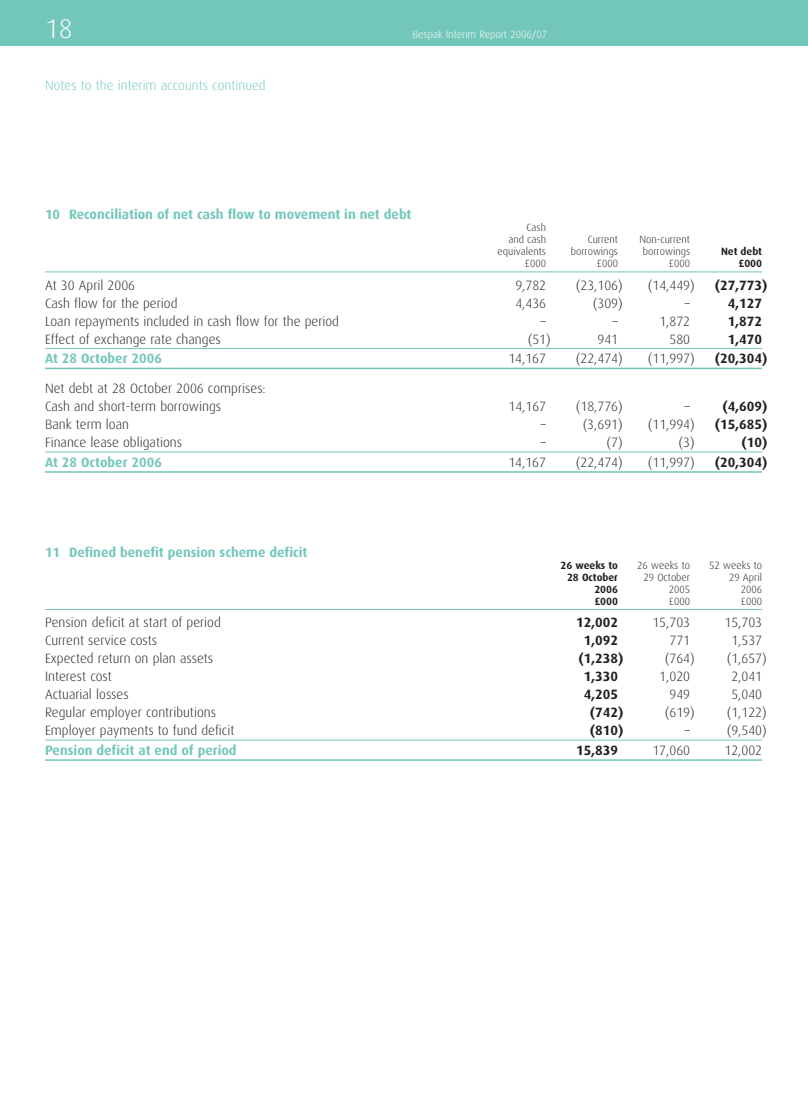
<style>
.page{position:relative;width:808px;height:1106px;background:#fff}
.page>*{position:absolute;margin:0;border:0;box-sizing:border-box;transform-origin:0 0}
.t1{font:300 27px "Dax OT";color:#fff}
.t2{font:300 13.5px/18px "Dax OT";color:#231f20}
.t3{font:700 13.5px "Dax OT";color:#73c7ba}
.t4{font:700 13.5px "Dax OT";color:#231f20}
.t5{font:300 13.5px "Dax OT";color:#73c7ba}
.t6{font:300 10.5px/12px "Dax OT";color:#231f20;text-align:right}
.t7{font:700 10.5px "Dax OT";color:#231f20}
.t8{font:300 10.5px "Dax OT";color:#fff}
.s1{font-weight:300}
</style>
<div class="page">
<div style="left:0;top:0;width:808px;height:45px;background:#73c7ba"></div>
<hr style="left:45px;top:272px;width:717px;height:1px;background:#73c7ba">
<hr style="left:45px;top:348px;width:717px;height:1px;background:#73c7ba">
<hr style="left:45px;top:368px;width:717px;height:1px;background:#73c7ba">
<hr style="left:45px;top:451px;width:717px;height:1px;background:#73c7ba">
<hr style="left:45px;top:471px;width:717px;height:1px;background:#73c7ba">
<hr style="left:45px;top:609px;width:717px;height:1px;background:#73c7ba">
<hr style="left:45px;top:739px;width:717px;height:1px;background:#73c7ba">
<hr style="left:45px;top:759px;width:717px;height:1px;background:#73c7ba">
<h1 class="t1" style="left:45px;top:19px;width:29px">18</h1>
<p class="t8" style="left:412px;top:30px;width:136px">Bespak Interim Report 2006/07</p>
<p class="t5" style="left:45px;top:81px;width:222px">Notes to the interim accounts continued</p>
<p class="t3" style="left:45px;top:210px;width:368px">10 Reconciliation of net cash flow to movement in net debt</p>
<p class="t6" style="left:508px;top:223px;width:39px">Cash and cash</p>
<p class="t6" style="left:588px;top:235px;width:32px">Current</p>
<p class="t6" style="left:639px;top:235px;width:52px">Non-current</p>
<p class="t6" style="left:498px;top:247px;width:50px">equivalents</p>
<p class="t6" style="left:571px;top:247px;width:49px">borrowings</p>
<p class="t6" style="left:643px;top:247px;width:49px">borrowings</p>
<p class="t7" style="left:721px;top:248px;width:43px">Net debt</p>
<p class="t6" style="left:525px;top:259px;width:23px">£000</p>
<p class="t6" style="left:597px;top:259px;width:23px">£000</p>
<p class="t6" style="left:669px;top:259px;width:23px">£000</p>
<p class="t7" style="left:738px;top:260px;width:25px">£000</p>
<p class="t2" style="left:45px;top:277px;width:92px">At 30 April 2006</p>
<p class="t2" style="left:515px;top:277px;width:32px">9,782</p>
<p class="t2" style="left:576px;top:277px;width:48px">(23,106)</p>
<p class="t2" style="left:648px;top:277px;width:48px">(14,449)</p>
<p class="t4" style="left:715px;top:280px;width:54px">(27,773)</p>
<p class="t2" style="left:45px;top:295px;width:134px">Cash flow for the period</p>
<p class="t2" style="left:515px;top:295px;width:32px">4,436</p>
<p class="t2" style="left:593px;top:295px;width:31px">(309)</p>
<p class="t2" style="left:685px;top:295px;width:7px">–</p>
<p class="t4" style="left:728px;top:298px;width:36px">4,127</p>
<p class="t2" style="left:45px;top:313px;width:296px">Loan repayments included in cash flow for the period</p>
<p class="t2" style="left:541px;top:313px;width:7px">–</p>
<p class="t2" style="left:613px;top:313px;width:7px">–</p>
<p class="t2" style="left:659px;top:313px;width:32px">1,872</p>
<p class="t4" style="left:728px;top:316px;width:36px">1,872</p>
<p class="t2" style="left:45px;top:331px;width:177px">Effect of exchange rate changes</p>
<p class="t2" style="left:528px;top:331px;width:25px">(51)</p>
<p class="t2" style="left:597px;top:331px;width:22px">941</p>
<p class="t2" style="left:669px;top:331px;width:22px">580</p>
<p class="t4" style="left:728px;top:334px;width:36px">1,470</p>
<p class="t3" style="left:45px;top:354px;width:119px">At 28 October 2006</p>
<p class="t2" style="left:508px;top:351px;width:39px">14,167</p>
<p class="t2" style="left:576px;top:351px;width:48px">(22,474)</p>
<p class="t2" style="left:648px;top:351px;width:48px">(11,997)</p>
<p class="t4" style="left:715px;top:354px;width:54px">(20,304)</p>
<p class="t2" style="left:45px;top:381px;width:222px">Net debt at 28 October 2006 comprises:<br>Cash and short-term borrowings</p>
<p class="t2" style="left:508px;top:399px;width:39px">14,167</p>
<p class="t2" style="left:576px;top:399px;width:48px">(18,776)</p>
<p class="t4" style="left:685px;top:402px;width:84px"><span class="s1">–</span> (4,609)</p>
<p class="t2" style="left:45px;top:417px;width:86px">Bank term loan</p>
<p class="t2" style="left:541px;top:417px;width:7px">–</p>
<p class="t2" style="left:583px;top:417px;width:42px">(3,691)</p>
<p class="t2" style="left:648px;top:417px;width:48px">(11,994)</p>
<p class="t4" style="left:715px;top:420px;width:54px">(15,685)</p>
<p class="t2" style="left:45px;top:435px;width:139px">Finance lease obligations</p>
<p class="t2" style="left:541px;top:435px;width:7px">–</p>
<p class="t2" style="left:607px;top:435px;width:18px">(7)</p>
<p class="t2" style="left:679px;top:435px;width:18px">(3)</p>
<p class="t4" style="left:741px;top:438px;width:27px">(10)</p>
<p class="t3" style="left:45px;top:457px;width:119px">At 28 October 2006</p>
<p class="t2" style="left:508px;top:454px;width:39px">14,167</p>
<p class="t2" style="left:576px;top:454px;width:48px">(22,474)</p>
<p class="t2" style="left:648px;top:454px;width:48px">(11,997)</p>
<p class="t4" style="left:715px;top:457px;width:54px">(20,304)</p>
<p class="t3" style="left:45px;top:547px;width:264px">11 Defined benefit pension scheme deficit</p>
<p class="t7" style="left:560px;top:561px;width:59px">26 weeks to</p>
<p class="t6" style="left:637px;top:560px;width:54px">26 weeks to</p>
<p class="t6" style="left:709px;top:560px;width:54px">52 weeks to</p>
<p class="t7" style="left:567px;top:573px;width:53px">28 October</p>
<p class="t6" style="left:643px;top:572px;width:48px">29 October</p>
<p class="t6" style="left:729px;top:572px;width:35px">29 April</p>
<p class="t7" style="left:594px;top:585px;width:25px">2006</p>
<p class="t6" style="left:669px;top:584px;width:23px">2005</p>
<p class="t6" style="left:741px;top:584px;width:23px">2006</p>
<p class="t7" style="left:594px;top:597px;width:25px">£000</p>
<p class="t6" style="left:669px;top:596px;width:23px">£000</p>
<p class="t6" style="left:741px;top:596px;width:23px">£000</p>
<p class="t2" style="left:45px;top:615px;width:177px">Pension deficit at start of period</p>
<p class="t4" style="left:576px;top:618px;width:43px">12,002</p>
<p class="t2" style="left:652px;top:615px;width:39px">15,703</p>
<p class="t2" style="left:724px;top:615px;width:39px">15,703</p>
<p class="t2" style="left:45px;top:633px;width:114px">Current service costs</p>
<p class="t4" style="left:584px;top:636px;width:36px">1,092</p>
<p class="t2" style="left:669px;top:633px;width:22px">771</p>
<p class="t2" style="left:731px;top:633px;width:32px">1,537</p>
<p class="t2" style="left:45px;top:651px;width:170px">Expected return on plan assets</p>
<p class="t4" style="left:578px;top:654px;width:46px">(1,238)</p>
<p class="t2" style="left:665px;top:651px;width:31px">(764)</p>
<p class="t2" style="left:727px;top:651px;width:42px">(1,657)</p>
<p class="t2" style="left:45px;top:669px;width:68px">Interest cost</p>
<p class="t4" style="left:584px;top:672px;width:36px">1,330</p>
<p class="t2" style="left:659px;top:669px;width:32px">1,020</p>
<p class="t2" style="left:731px;top:669px;width:32px">2,041</p>
<p class="t2" style="left:45px;top:687px;width:85px">Actuarial losses</p>
<p class="t4" style="left:584px;top:690px;width:36px">4,205</p>
<p class="t2" style="left:669px;top:687px;width:22px">949</p>
<p class="t2" style="left:731px;top:687px;width:32px">5,040</p>
<p class="t2" style="left:45px;top:705px;width:172px">Regular employer contributions</p>
<p class="t4" style="left:590px;top:708px;width:35px">(742)</p>
<p class="t2" style="left:665px;top:705px;width:31px">(619)</p>
<p class="t2" style="left:727px;top:705px;width:42px">(1,122)</p>
<p class="t2" style="left:45px;top:723px;width:191px">Employer payments to fund deficit</p>
<p class="t4" style="left:590px;top:726px;width:35px">(810)</p>
<p class="t2" style="left:685px;top:723px;width:7px">–</p>
<p class="t2" style="left:727px;top:723px;width:42px">(9,540)</p>
<p class="t3" style="left:45px;top:745px;width:193px">Pension deficit at end of period</p>
<p class="t4" style="left:576px;top:745px;width:43px">15,839</p>
<p class="t2" style="left:652px;top:742px;width:39px">17,060</p>
<p class="t2" style="left:724px;top:742px;width:39px">12,002</p>
</div>
